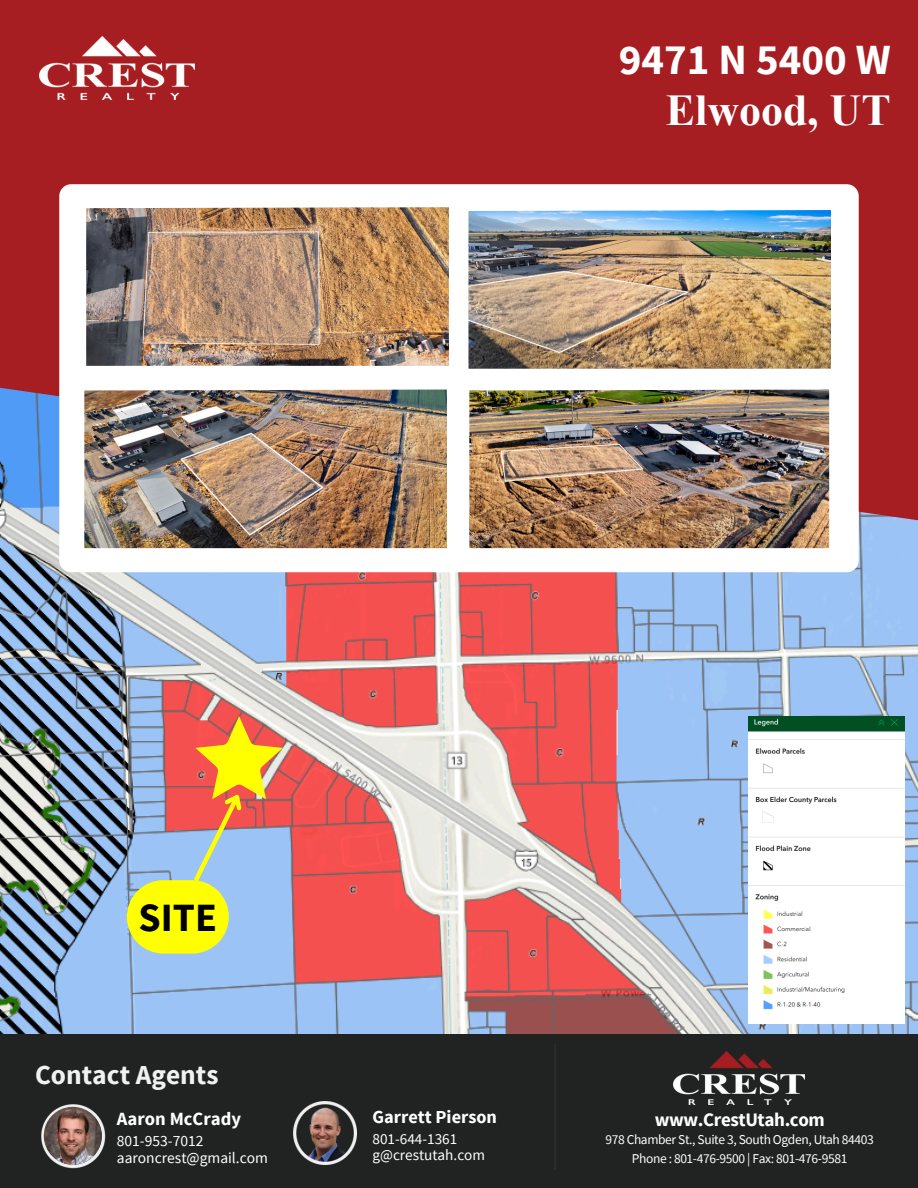
<style>
.page{position:relative;width:918px;height:1188px;background:#fff}
.page>*{position:absolute;margin:0;border:0;box-sizing:border-box;transform-origin:0 0}
.t1{font:700 43.95px "Times New Roman";color:#fff}
.t2{font:700 43.05px "Source Sans Pro";color:#fff}
.t3{font:700 40.05px "Source Sans Pro";color:#000}
.t4{font:700 27.45px "Source Sans Pro";color:#f1f1f2}
.t5{font:700 19.05px "Source Sans Pro";letter-spacing:-.02em;color:#fff}
.t6{font:700 18.6px "Source Sans Pro";color:#fff}
.t7{font:700 18.3px "Source Sans Pro";color:#fff}
.t8{font:15.45px/16.5px "Source Sans Pro";color:#fff}
.t9{font:15.15px/16.2px "Source Sans Pro";color:#fff}
.t10{font:13.5px "Source Sans Pro";letter-spacing:-.03em;color:#fff}
</style>
<div class="page">
<img style="left:0;top:521px;width:918px;height:513px">
<div style="left:0;top:0;width:918px;height:521px;background:#a61e22"></div>
<div style="left:59px;top:184px;width:800px;height:388px;background:#fff;border-radius:12px"></div>
<img style="left:469px;top:390px;width:360px;height:158px">
<img style="left:84px;top:390px;width:363px;height:158px">
<img style="left:86px;top:207px;width:363px;height:159px">
<img style="left:468px;top:210px;width:363px;height:159px">
<img style="left:39px;top:37px;width:156px;height:63px">
<div style="left:0;top:1034px;width:918px;height:154px;background:#212222"></div>
<hr style="left:555px;top:1045px;width:1px;height:125px;background:#2a2b2a">
<img style="left:674px;top:1052px;width:130px;height:53px">
<svg style="left:127px;top:716px;width:156px;height:238px;background:#c8b284"></svg>
<img style="left:41px;top:1104px;width:65px;height:65px">
<img style="left:44px;top:1107px;width:58px;height:58px">
<img style="left:294px;top:1102px;width:63px;height:63px">
<img style="left:748px;top:716px;width:157px;height:307px">
<p class="t2" style="left:619px;top:31px;width:273px">9471 N 5400 W</p>
<p class="t1" style="left:666px;top:85px;width:226px">Elwood, UT</p>
<h1 class="t3" style="left:139px;top:891px;width:80px">SITE</h1>
<h4 class="t4" style="left:35px;top:1057px;width:185px">Contact Agents</h4>
<h5 class="t6" style="left:117px;top:1107px;width:126px">Aaron McCrady</h5>
<p class="t8" style="left:117px;top:1132px;width:153px">801-953-7012 aaroncrest@gmail.com</p>
<h4 class="t7" style="left:372px;top:1105px;width:126px">Garrett Pierson</h4>
<h5 class="t9" style="left:372px;top:1130px;width:114px">801-644-1361 g@crestutah.com</h5>
<p class="t5" style="left:655px;top:1108px;width:172px">www.CrestUtah.com</p>
<p class="t10" style="left:605px;top:1131px;width:270px">978 Chamber St., Suite 3, South Ogden, Utah 84403</p>
<p class="t10" style="left:632px;top:1150px;width:217px">Phone : 801-476-9500 | Fax: 801-476-9581</p>
</div>
